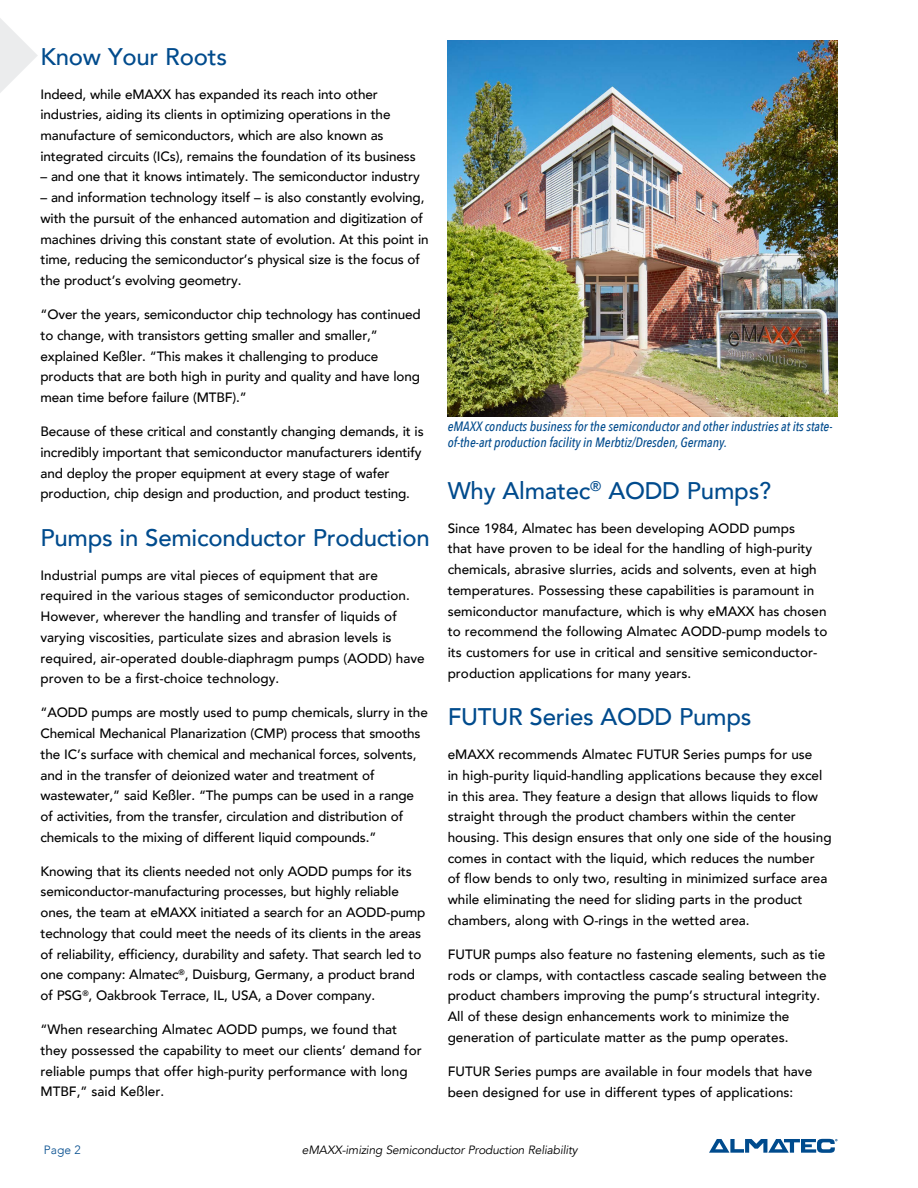
<style>
.page{position:relative;width:918px;height:1188px;background:#fff}
.page>*{position:absolute;margin:0;border:0;box-sizing:border-box;transform-origin:0 0}
.t1{font:500 24px "Avenir";letter-spacing:-.01em;color:#004b8d}
.t2{font:500 13.5px/20.7px "Avenir";letter-spacing:-.01em;color:#000}
.t3{font:italic 500 13.5px/16.2px "Avenir Next Condensed";color:#004b8d}
.t4{font:italic 12px "Avenir";letter-spacing:-.015em;color:#000}
.t5{font:300 12px "Avenir";color:#004b8d}
</style>
<div class="page">
<svg style="left:0;top:18px;width:38px;height:75px"></svg>
<img style="left:448px;top:40px;width:390px;height:376px">
<svg style="left:709px;top:1139px;width:128px;height:14px"></svg>
<h1 class="t1" style="left:40px;top:35px;width:188px">Know Your Roots</h1>
<p class="t2" style="left:40px;top:83px;width:377px">Indeed, while eMAXX has expanded its reach into other industries, aiding its clients in optimizing operations in the manufacture of semiconductors, which are also known as integrated circuits (ICs), remains the foundation of its business</p>
<p class="t2" style="left:40px;top:166px;width:381px">– and one that it knows intimately. The semiconductor industry</p>
<p class="t2" style="left:40px;top:186px;width:390px">– and information technology itself – is also constantly evolving, with the pursuit of the enhanced automation and digitization of machines driving this constant state of evolution. At this point in time, reducing the semiconductor’s physical size is the focus of the product’s evolving geometry.</p>
<p class="t2" style="left:40px;top:303px;width:382px">“Over the years, semiconductor chip technology has continued to change, with transistors getting smaller and smaller,” explained Keßler. “This makes it challenging to produce products that are both high in purity and quality and have long mean time before failure (MTBF).”</p>
<p class="t2" style="left:40px;top:420px;width:385px">Because of these critical and constantly changing demands, it is incredibly important that semiconductor manufacturers identify and deploy the proper equipment at every stage of wafer production, chip design and production, and product testing.</p>
<h1 class="t1" style="left:40px;top:516px;width:391px">Pumps in Semiconductor Production</h1>
<p class="t2" style="left:40px;top:564px;width:386px">Industrial pumps are vital pieces of equipment that are required in the various stages of semiconductor production.<br>However, wherever the handling and transfer of liquids of varying viscosities, particulate sizes and abrasion levels is required, air-operated double-diaphragm pumps (AODD) have proven to be a first-choice technology.</p>
<p class="t2" style="left:40px;top:702px;width:389px">“AODD pumps are mostly used to pump chemicals, slurry in the Chemical Mechanical Planarization (CMP) process that smooths the IC’s surface with chemical and mechanical forces, solvents, and in the transfer of deionized water and treatment of wastewater,” said Keßler. “The pumps can be used in a range of activities, from the transfer, circulation and distribution of chemicals to the mixing of different liquid compounds.”</p>
<p class="t2" style="left:40px;top:860px;width:387px">Knowing that its clients needed not only AODD pumps for its semiconductor-manufacturing processes, but highly reliable ones, the team at eMAXX initiated a search for an AODD-pump technology that could meet the needs of its clients in the areas of reliability, efficiency, durability and safety. That search led to one company: Almatec<sup>®</sup>, Duisburg, Germany, a product brand of PSG<sup>®</sup>, Oakbrook Terrace, IL, USA, a Dover company.</p>
<p class="t2" style="left:41px;top:1018px;width:383px">“When researching Almatec AODD pumps, we found that they possessed the capability to meet our clients’ demand for reliable pumps that offer high-purity performance with long MTBF,” said Keßler.</p>
<p class="t3" style="left:448px;top:418px;width:386px">eMAXX conducts business for the semiconductor and other industries at its state&shy;of-the-art production facility in Merbtiz/Dresden, Germany.</p>
<h1 class="t1" style="left:448px;top:469px;width:325px">Why Almatec<sup>®</sup> AODD Pumps?</h1>
<p class="t2" style="left:448px;top:517px;width:381px">Since 1984, Almatec has been developing AODD pumps<br>that have proven to be ideal for the handling of high-purity chemicals, abrasive slurries, acids and solvents, even at high temperatures. Possessing these capabilities is paramount in semiconductor manufacture, which is why eMAXX has chosen to recommend the following Almatec AODD-pump models to its customers for use in critical and sensitive semiconductor&shy;production applications for many years.</p>
<h1 class="t1" style="left:448px;top:696px;width:305px">FUTUR Series AODD Pumps</h1>
<p class="t2" style="left:448px;top:743px;width:385px">eMAXX recommends Almatec FUTUR Series pumps for use<br>in high-purity liquid-handling applications because they excel in this area. They feature a design that allows liquids to flow straight through the product chambers within the center housing. This design ensures that only one side of the housing comes in contact with the liquid, which reduces the number<br>of flow bends to only two, resulting in minimized surface area while eliminating the need for sliding parts in the product chambers, along with O-rings in the wetted area.</p>
<p class="t2" style="left:448px;top:943px;width:380px">FUTUR pumps also feature no fastening elements, such as tie rods or clamps, with contactless cascade sealing between the product chambers improving the pump’s structural integrity.<br>All of these design enhancements work to minimize the generation of particulate matter as the pump operates.</p>
<p class="t2" style="left:448px;top:1060px;width:366px">FUTUR Series pumps are available in four models that have been designed for use in different types of applications:</p>
<p class="t5" style="left:44px;top:1143px;width:38px">Page 2</p>
<p class="t4" style="left:302px;top:1142px;width:277px">eMAXX-imizing Semiconductor Production Reliability</p>
</div>
